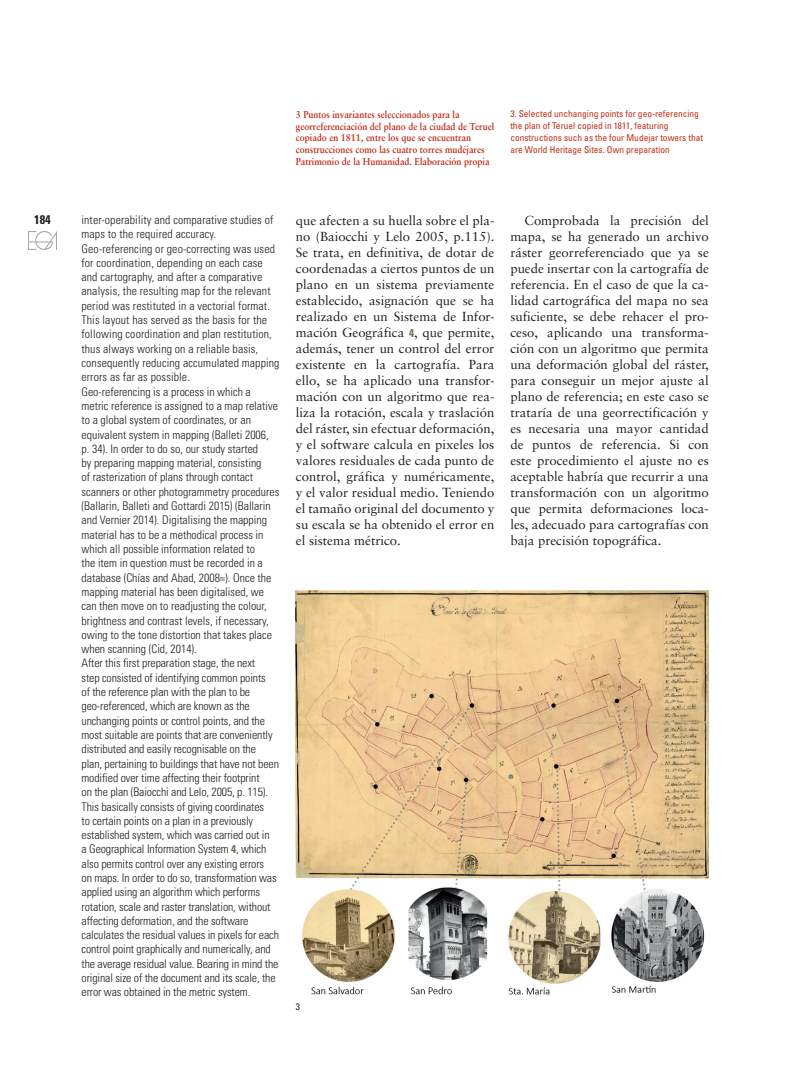
<style>
.page{position:relative;width:801px;height:1085px;background:#fff}
.page>*{position:absolute;margin:0;border:0;box-sizing:border-box;transform-origin:0 0}
.t1{font:13.12px/16px "Sabon";color:#231f20;text-align:justify}
.t2{font:700 condensed 12.5px "Univers";color:#231f20}
.t3{font:300 condensed 11.88px/14.2px "Univers";color:#231f20}
.t4{font:700 10px/11.9px "Sabon";color:#c02d19;scale:.9 1}
.t5{font:condensed 9.38px/11.9px "Univers";color:#c02d19}
.PIES_DE_FOTO_INGLES{font:condensed 9.38px "Univers";color:#231f20}
.s1{font-weight:700;font-size:11.25px;color:#6d6a4a}
.s2{font-family:"Univers";font-weight:700;font-stretch:condensed;font-size:11.25px;color:#6d6a4a}
</style>
<div class="page">
<img style="left:29px;top:231px;width:27px;height:18px">
<img style="left:296px;top:590px;width:413px;height:405px">
<img style="left:306px;top:983px;width:63px;height:12px">
<img style="left:399px;top:983px;width:70px;height:12px">
<p class="t2" style="left:34px;top:212px;width:18px">184</p>
<p class="t4" style="left:296px;top:108px;width:222px">3 Puntos invariantes seleccionados para la georreferenciación del plano de la ciudad de Teruel copiado en 1811, entre los que se encuentran construcciones como las cuatro torres mudéjares Patrimonio de la Humanidad. Elaboración propia</p>
<p class="t5" style="left:510px;top:108px;width:194px">3. Selected unchanging points for geo-referencing the plan of Teruel copied in 1811, featuring constructions such as the four Mudejar towers that are World Heritage Sites. Own preparation</p>
<p class="t3" style="left:81px;top:212px;width:193px">inter-operability and comparative studies of maps to the required accuracy.</p>
<p class="t3" style="left:81px;top:241px;width:199px">Geo-referencing or geo-correcting was used for coordination, depending on each case and cartography, and after a comparative analysis, the resulting map for the relevant period was restituted in a vectorial format.<br>This layout has served as the basis for the following coordination and plan restitution, thus always working on a reliable basis, consequently reducing accumulated mapping errors as far as possible.</p>
<p class="t3" style="left:81px;top:384px;width:199px">Geo-referencing is a process in which a metric reference is assigned to a map relative to a global system of coordinates, or an equivalent system in mapping (Balleti 2006, p. 34). In order to do so, our study started<br>by preparing mapping material, consisting<br>of rasterization of plans through contact scanners or other photogrammetry procedures (Ballarin, Balleti and Gottardi 2015) (Ballarin and Vernier 2014). Digitalising the mapping material has to be a methodical process in which all possible information related to<br>the item in question must be recorded in a database (Chías and Abad, 2008=). Once the mapping material has been digitalised, we can then move on to readjusting the colour, brightness and contrast levels, if necessary, owing to the tone distortion that takes place when scanning (Cid, 2014).</p>
<p class="t3" style="left:81px;top:656px;width:199px">After this first preparation stage, the next<br>step consisted of identifying common points<br>of the reference plan with the plan to be geo-referenced, which are known as the unchanging points or control points, and the most suitable are points that are conveniently distributed and easily recognisable on the plan, pertaining to buildings that have not been modified over time affecting their footprint<br>on the plan (Baiocchi and Lelo, 2005, p. 115).<br>This basically consists of giving coordinates<br>to certain points on a plan in a previously established system, which was carried out in<br>a Geographical Information System <span class="s1">4</span>, which also permits control over any existing errors<br>on maps. In order to do so, transformation was applied using an algorithm which performs rotation, scale and raster translation, without affecting deformation, and the software calculates the residual values in pixels for each control point graphically and numerically, and the average residual value. Bearing in mind the original size of the document and its scale, the error was obtained in the metric system.</p>
<p class="t1" style="left:296px;top:212px;width:200px">que afecten a su huella sobre el pla&shy;no (Baiocchi y Lelo 2005, p.115).<br>Se trata, en definitiva, de dotar de coordenadas a ciertos puntos de un plano en un sistema previamente establecido, asignación que se ha realizado en un Sistema de Infor&shy;mación Geográfica <span class="s2">4</span>, que permite, además, tener un control del error existente en la cartografía. Para ello, se ha aplicado una transfor&shy;mación con un algoritmo que rea&shy;liza la rotación, escala y traslación del ráster, sin efectuar deformación, y el software calcula en pixeles los valores residuales de cada punto de control, gráfica y numéricamente, y el valor residual medio. Teniendo el tamaño original del documento y su escala se ha obtenido el error en el sistema métrico.</p>
<p class="t1" style="left:510px;top:212px;width:200px;text-indent:14px">Comprobada la precisión del mapa, se ha generado un archivo ráster georreferenciado que ya se puede insertar con la cartografía de referencia. En el caso de que la ca&shy;lidad cartográfica del mapa no sea suficiente, se debe rehacer el pro&shy;ceso, aplicando una transforma&shy;ción con un algoritmo que permita una deformación global del ráster, para conseguir un mejor ajuste al plano de referencia; en este caso se trataría de una georrectificación y es necesaria una mayor cantidad de puntos de referencia. Si con este procedimiento el ajuste no es aceptable habría que recurrir a una transformación con un algoritmo que permita deformaciones loca&shy;les, adecuado para cartografías con baja precisión topográfica.</p>
<p class="PIES_DE_FOTO_INGLES" style="left:296px;top:1000px;width:6px">3</p>
</div>
